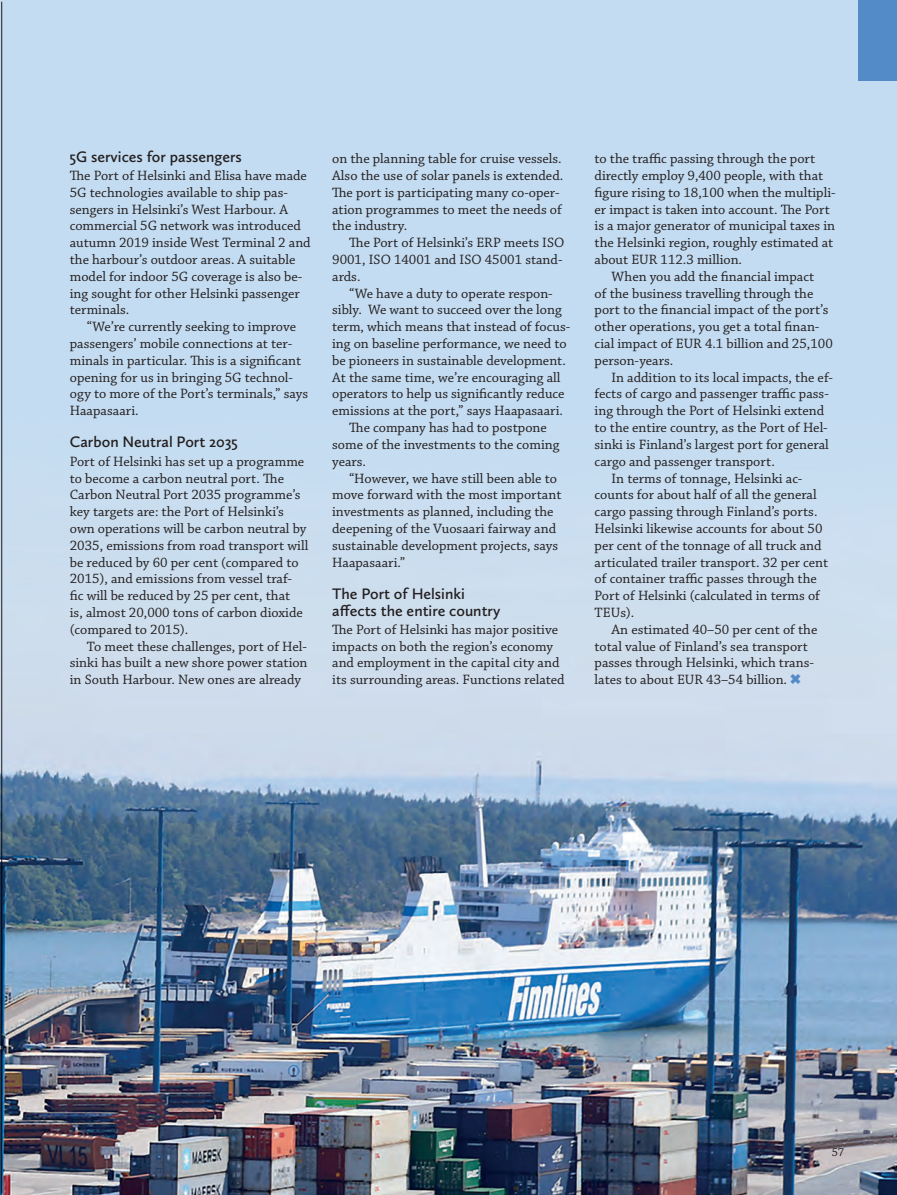
<style>
.page{position:relative;width:897px;height:1195px;background:#fff}
.page>*{position:absolute;margin:0;border:0;box-sizing:border-box;transform-origin:0 0}
.t1{font:600 15.75px/16.8px "Calluna Sans";color:#231f20}
.t2{font:14.25px/16.8px "Chaparral Pro";color:#231f20}
.t3{font:12px "Chaparral Pro";color:#231f20}
.s1{color:#538ac8}
</style>
<div class="page">
<div style="left:0;top:0;width:896px;height:1157px;background:#c4dcf1"></div>
<img style="left:0;top:365px;width:896px;height:829px">
<hr style="left:1px;top:2px;width:1px;height:1190px;background:#231f20">
<div style="left:858px;top:0;width:38px;height:81px;background:#538ac8"></div>
<svg style="left:0;top:1191px;width:3px;height:4px"></svg>
<svg style="left:894px;top:1191px;width:3px;height:4px"></svg>
<p class="t1" style="left:70px;top:148px;width:174px">5G services for passengers</p>
<p class="t2" style="left:70px;top:167px;width:242px">The Port of Helsinki and Elisa have made 5G technologies available to ship pas&shy;sengers in Helsinki’s West Harbour. A commercial 5G network was introduced autumn 2019 inside West Terminal 2 and the harbour’s outdoor areas. A suitable model for indoor 5G coverage is also be&shy;ing sought for other Helsinki passenger terminals.</p>
<p class="t2" style="left:70px;top:319px;width:240px;text-indent:17px">“We’re currently seeking to improve passengers’ mobile connections at ter&shy;minals in particular. This is a significant opening for us in bringing 5G technol&shy;ogy to more of the Port’s terminals,” says Haapasaari.</p>
<p class="t1" style="left:70px;top:433px;width:169px">Carbon Neutral Port 2035</p>
<p class="t2" style="left:70px;top:453px;width:240px">Port of Helsinki has set up a programme to become a carbon neutral port. The Carbon Neutral Port 2035 programme’s key targets are: the Port of Helsinki’s own operations will be carbon neutral by 2035, emissions from road transport will be reduced by 60 per cent (compared to 2015), and emissions from vessel traf&shy;fic will be reduced by 25 per cent, that<br>is, almost 20,000 tons of carbon dioxide (compared to 2015).</p>
<p class="t2" style="left:70px;top:638px;width:239px;text-align:justify;text-indent:17px">To meet these challenges, port of Hel&shy;sinki has built a new shore power station in South Harbour. New ones are already</p>
<p class="t2" style="left:332px;top:151px;width:232px">on the planning table for cruise vessels.<br>Also the use of solar panels is extended.<br>The port is participating many co-oper&shy;ation programmes to meet the needs of the industry.</p>
<p class="t2" style="left:332px;top:235px;width:234px;text-indent:17px">The Port of Helsinki’s ERP meets ISO<br>9001, ISO 14001 and ISO 45001 stand&shy;ards.</p>
<p class="t2" style="left:349px;top:285px;width:205px">“We have a duty to operate respon-</p>
<p class="t2" style="left:332px;top:302px;width:231px">sibly. We want to succeed over the long</p>
<p class="t2" style="left:332px;top:319px;width:240px">term, which means that instead of focus-</p>
<p class="t2" style="left:332px;top:335px;width:236px">ing on baseline performance, we need to</p>
<p class="t2" style="left:332px;top:352px;width:235px">be pioneers in sustainable development.</p>
<p class="t2" style="left:332px;top:369px;width:230px">At the same time, we’re encouraging all</p>
<p class="t2" style="left:332px;top:386px;width:234px">operators to help us significantly reduce</p>
<p class="t2" style="left:332px;top:403px;width:232px">emissions at the port,” says Haapasaari.</p>
<p class="t2" style="left:349px;top:419px;width:199px">The company has had to postpone</p>
<p class="t2" style="left:332px;top:436px;width:229px">some of the investments to the coming</p>
<p class="t2" style="left:332px;top:453px;width:35px">years.</p>
<p class="t2" style="left:349px;top:470px;width:209px">“However, we have still been able to</p>
<p class="t2" style="left:332px;top:487px;width:231px">move forward with the most important</p>
<p class="t2" style="left:332px;top:503px;width:223px">investments as planned, including the</p>
<p class="t2" style="left:332px;top:520px;width:225px">deepening of the Vuosaari fairway and</p>
<p class="t2" style="left:332px;top:537px;width:227px">sustainable development projects, says</p>
<p class="t2" style="left:332px;top:554px;width:75px">Haapasaari.”</p>
<p class="t1" style="left:332px;top:584px;width:170px">The Port of Helsinki affects the entire country</p>
<p class="t2" style="left:332px;top:621px;width:234px">The Port of Helsinki has major positive impacts on both the region’s economy and employment in the capital city and its surrounding areas. Functions related</p>
<p class="t2" style="left:594px;top:151px;width:222px">to the traffic passing through the port</p>
<p class="t2" style="left:594px;top:167px;width:230px">directly employ 9,400 people, with that</p>
<p class="t2" style="left:594px;top:184px;width:242px">figure rising to 18,100 when the multipli-</p>
<p class="t2" style="left:594px;top:201px;width:237px">er impact is taken into account. The Port</p>
<p class="t2" style="left:594px;top:218px;width:242px">is a major generator of municipal taxes in</p>
<p class="t2" style="left:594px;top:235px;width:240px">the Helsinki region, roughly estimated at</p>
<p class="t2" style="left:594px;top:251px;width:149px">about EUR 112.3 million.</p>
<p class="t2" style="left:611px;top:268px;width:204px">When you add the financial impact</p>
<p class="t2" style="left:594px;top:285px;width:220px">of the business travelling through the</p>
<p class="t2" style="left:594px;top:302px;width:235px">port to the financial impact of the port’s</p>
<p class="t2" style="left:594px;top:319px;width:226px">other operations, you get a total finan-</p>
<p class="t2" style="left:594px;top:335px;width:240px">cial impact of EUR 4.1 billion and 25,100</p>
<p class="t2" style="left:594px;top:352px;width:80px">person-years.</p>
<p class="t2" style="left:611px;top:369px;width:223px">In addition to its local impacts, the ef-</p>
<p class="t2" style="left:594px;top:386px;width:236px">fects of cargo and passenger traffic pass-</p>
<p class="t2" style="left:594px;top:403px;width:231px">ing through the Port of Helsinki extend</p>
<p class="t2" style="left:594px;top:419px;width:235px">to the entire country, as the Port of Hel-</p>
<p class="t2" style="left:594px;top:436px;width:236px">sinki is Finland’s largest port for general</p>
<p class="t2" style="left:594px;top:453px;width:182px">cargo and passenger transport.</p>
<p class="t2" style="left:611px;top:470px;width:192px">In terms of tonnage, Helsinki ac-</p>
<p class="t2" style="left:594px;top:487px;width:223px">counts for about half of all the general</p>
<p class="t2" style="left:594px;top:503px;width:224px">cargo passing through Finland’s ports.</p>
<p class="t2" style="left:594px;top:520px;width:229px">Helsinki likewise accounts for about 50</p>
<p class="t2" style="left:594px;top:537px;width:228px">per cent of the tonnage of all truck and</p>
<p class="t2" style="left:594px;top:554px;width:235px">articulated trailer transport. 32 per cent</p>
<p class="t2" style="left:594px;top:571px;width:224px">of container traffic passes through the</p>
<p class="t2" style="left:594px;top:587px;width:227px">Port of Helsinki (calculated in terms of</p>
<p class="t2" style="left:594px;top:604px;width:41px">TEUs).</p>
<p class="t2" style="left:611px;top:621px;width:207px">An estimated 40–50 per cent of the</p>
<p class="t2" style="left:594px;top:638px;width:215px">total value of Finland’s sea transport</p>
<p class="t2" style="left:594px;top:655px;width:221px">passes through Helsinki, which trans-</p>
<p class="t2" style="left:594px;top:671px;width:208px">lates to about EUR 43–54 billion. <span class="s1">✖</span></p>
<p class="t3" style="left:831px;top:1144px;width:14px">57</p>
</div>
